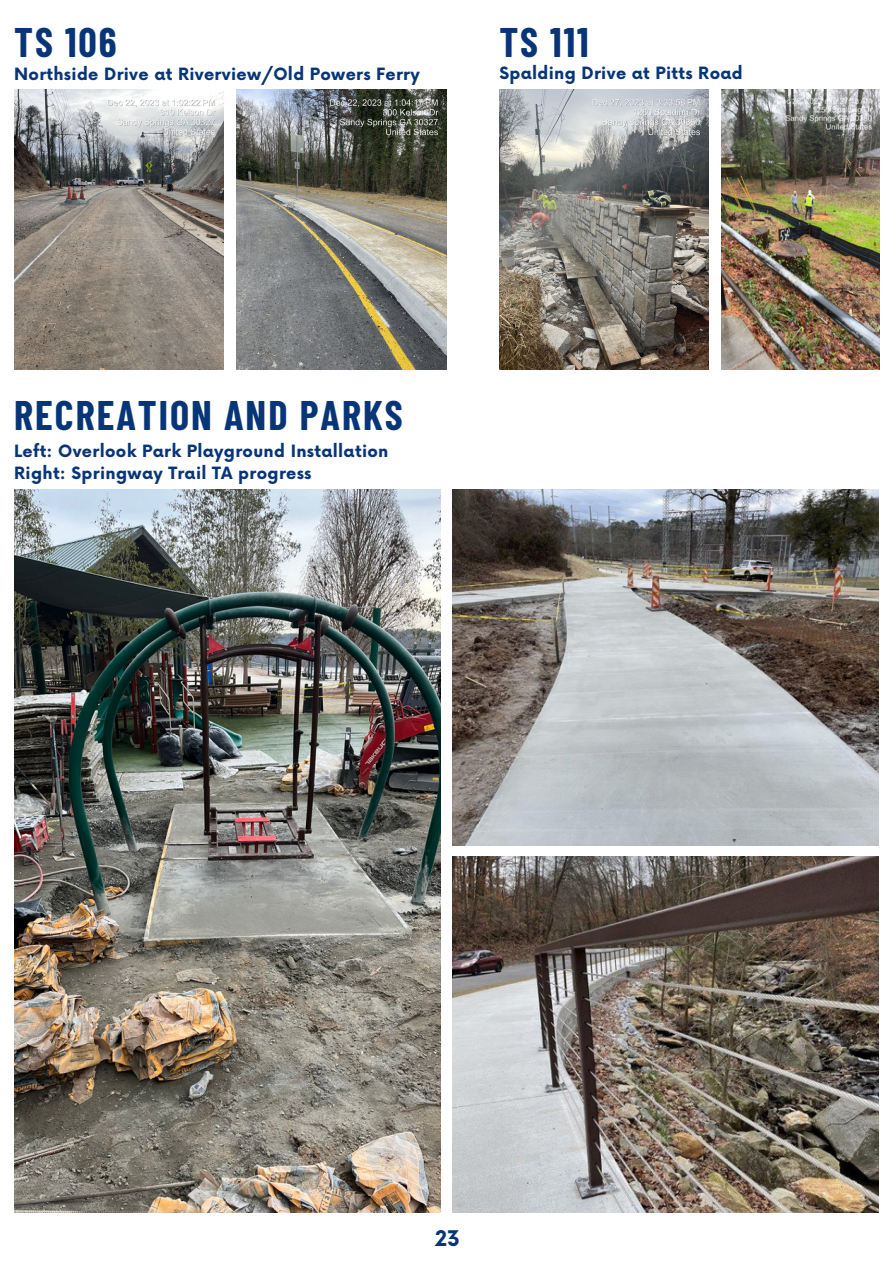
<style>
.page{position:relative;width:893px;height:1264px;background:#fff}
.page>*{position:absolute;margin:0;border:0;box-sizing:border-box;transform-origin:0 0}
.t1{font:700 40.35px "Barlow Condensed";letter-spacing:.05em;color:#073577}
.t2{font:700 21px "Now";color:#073577}
.t3{font:700 16.5px "Now";letter-spacing:.02em;color:#073577}
</style>
<div class="page">
<img style="left:14px;top:490px;width:427px;height:722px">
<img style="left:452px;top:490px;width:426px;height:355px">
<img style="left:452px;top:856px;width:426px;height:356px">
<img style="left:237px;top:89px;width:209px;height:280px">
<img style="left:14px;top:89px;width:209px;height:280px">
<img style="left:499px;top:89px;width:209px;height:280px">
<img style="left:721px;top:89px;width:158px;height:280px">
<p class="t1" style="left:14px;top:17px;width:104px">TS 106</p>
<p class="t3" style="left:14px;top:65px;width:407px">Northside Drive at Riverview/Old Powers Ferry</p>
<p class="t1" style="left:499px;top:17px;width:91px">TS 111</p>
<p class="t3" style="left:499px;top:64px;width:245px">Spalding Drive at Pitts Road</p>
<p class="t1" style="left:14px;top:390px;width:390px">RECREATION AND PARKS</p>
<p class="t3" style="left:14px;top:442px;width:376px">Left: Overlook Park Playground Installation</p>
<p class="t3" style="left:14px;top:464px;width:299px">Right: Springway Trail TA progress</p>
<p class="t2" style="left:435px;top:1227px;width:26px">23</p>
</div>
